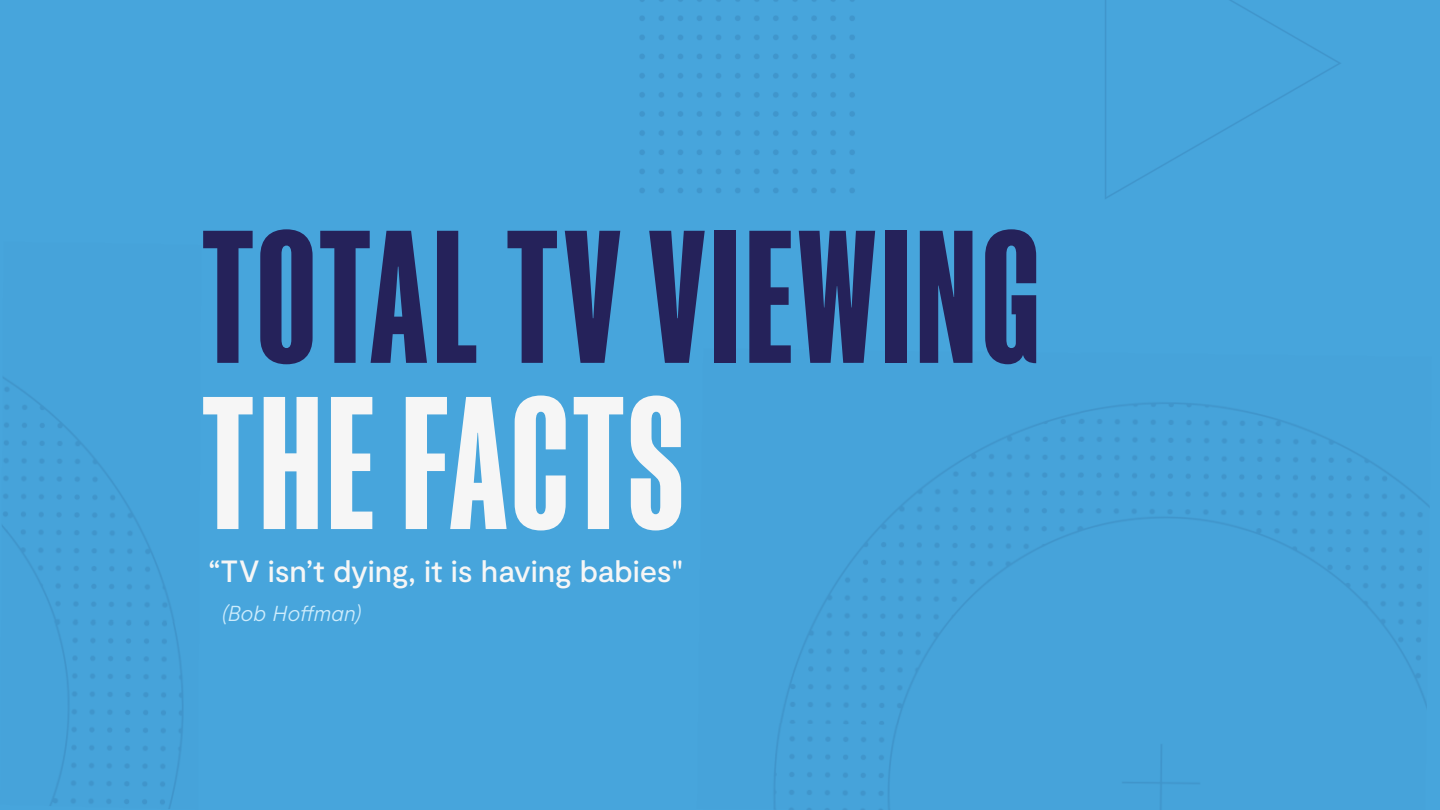
<style>
.page{position:relative;width:1440px;height:810px;background:#47a5dc}
.page>*{position:absolute;margin:0;border:0;box-sizing:border-box;transform-origin:0 0}
.t1{font:700 178.5px "Test Manuka";letter-spacing:.03em;color:#25225a}
.t2{font:700 178.5px "Test Manuka";letter-spacing:.02em;color:#f6f6f6}
.t3{font:500 30.67px "Moderat";letter-spacing:-.005em;color:#f6f6f6}
.t4{font:italic 300 21.67px "Moderat";letter-spacing:-.01em;color:#cdecfc}
</style>
<div class="page">
<h1 class="t1" style="left:201px;top:204px;width:840px">TOTAL TV VIEWING</h1>
<h1 class="t2" style="left:201px;top:370px;width:484px">THE FACTS</h1>
<p class="t3" style="left:208px;top:553px;width:476px">“TV isn’t dying, it is having babies"</p>
<p class="t4" style="left:222px;top:601px;width:141px">(Bob Hoffman)</p>
</div>
